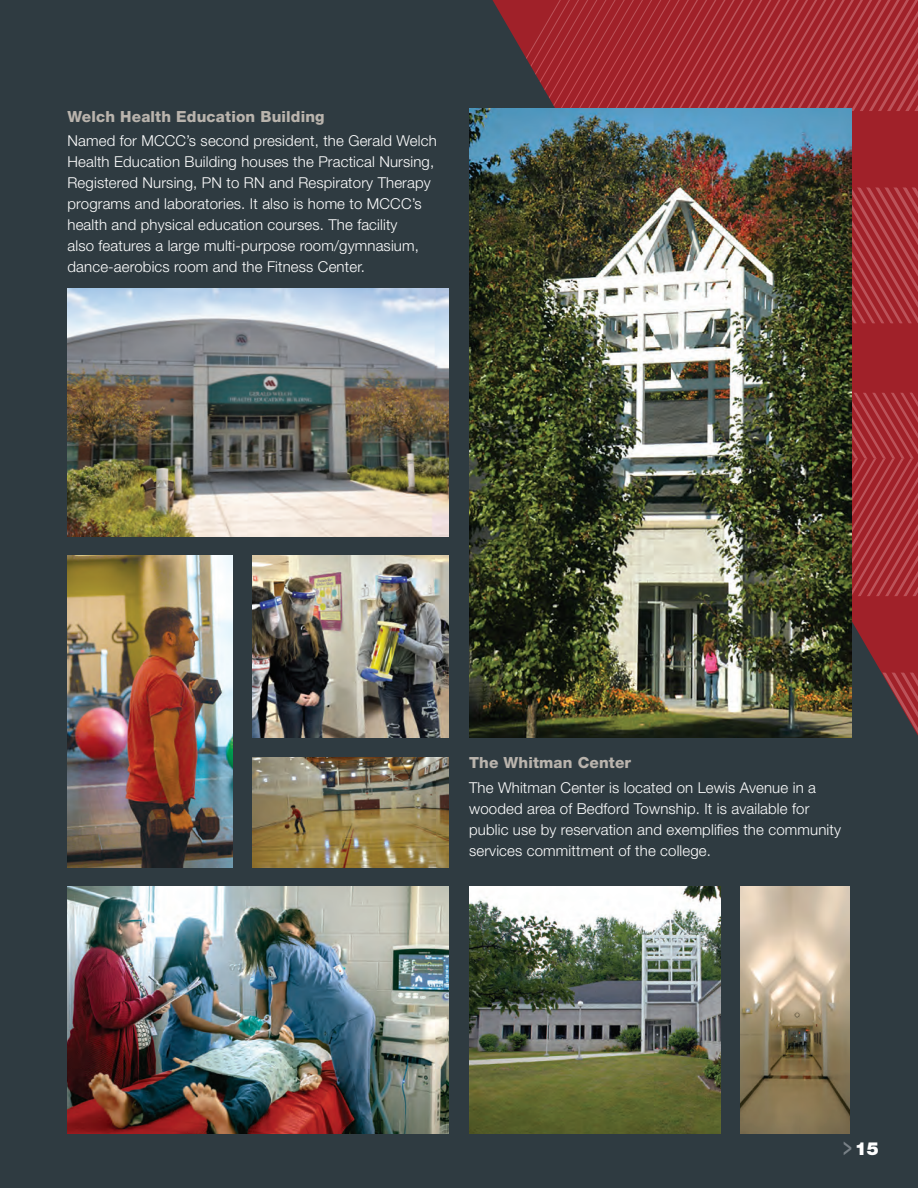
<style>
.page{position:relative;width:918px;height:1188px;background:#2f3b41}
.page>*{position:absolute;margin:0;border:0;box-sizing:border-box;transform-origin:0 0}
.t1{font:900 18px "Helvetica Neue LT Std";color:#fff}
.subs_3{font:800 15.3px "Helvetica Neue LT Std";letter-spacing:.01em;color:#bab4ad}
.Paragraph_1{font:300 15px/21px "Helvetica Neue LT Std";letter-spacing:.01em;color:#fff}
.s1{font-weight:500;font-size:26.25px;color:#798187}
</style>
<div class="page">
<img style="left:68px;top:288px;width:381px;height:248px">
<img style="left:68px;top:886px;width:381px;height:248px">
<img style="left:252px;top:556px;width:197px;height:182px">
<img style="left:68px;top:556px;width:164px;height:312px">
<img style="left:252px;top:757px;width:197px;height:111px">
<img style="left:469px;top:886px;width:252px;height:248px">
<img style="left:740px;top:886px;width:109px;height:248px">
<svg style="left:493px;top:0;width:425px;height:736px;background:#9b2c33"></svg>
<img style="left:469px;top:108px;width:382px;height:630px">
<p class="subs_3" style="left:68px;top:107px;width:259px">Welch Health Education Building</p>
<p class="Paragraph_1" style="left:68px;top:130px;width:371px">Named for MCCC’s second president, the Gerald Welch Health Education Building houses the Practical Nursing, Registered Nursing, PN to RN and Respiratory Therapy programs and laboratories. It also is home to MCCC’s health and physical education courses. The facility<br>also features a large multi-purpose room/gymnasium, dance-aerobics room and the Fitness Center.</p>
<p class="subs_3" style="left:469px;top:754px;width:164px">The Whitman Center</p>
<p class="Paragraph_1" style="left:469px;top:777px;width:373px">The Whitman Center is located on Lewis Avenue in a wooded area of Bedford Township. It is available for public use by reservation and exemplifies the community services committment of the college.</p>
<p class="t1" style="left:843px;top:1138px;width:37px"><span class="s1">&gt;</span> 15</p>
</div>
